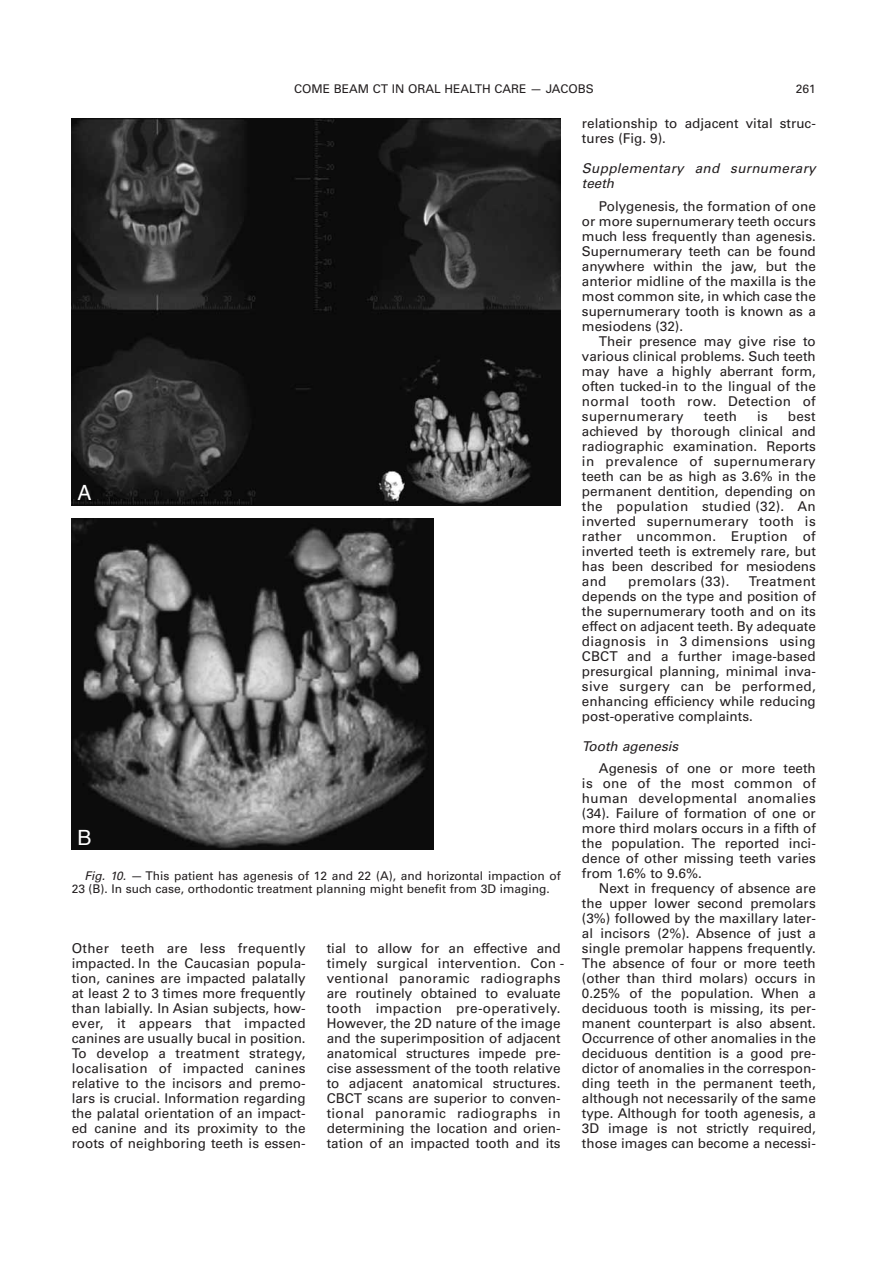
<style>
.page{position:relative;width:892px;height:1262px;background:#fff}
.page>*{position:absolute;margin:0;border:0;box-sizing:border-box;transform-origin:0 0}
.t1{font:21px "Helvetica";color:#fff}
.t2{font:13.5px/15px "Univers";color:#231f20;text-align:justify}
.t3{font:italic 13.5px/15px "Univers";letter-spacing:.02em;color:#231f20}
.t4{font:13.5px "Univers";letter-spacing:.02em;color:#231f20}
.t5{font:italic 13.5px "Univers";color:#231f20}
.t6{font:12px/13.5px "Univers";color:#231f20}
.s1{font-style:italic}
</style>
<div class="page">
<img style="left:72px;top:119px;width:489px;height:387px">
<img style="left:72px;top:518px;width:361px;height:332px">
<p class="t6" style="left:294px;top:83px;width:301px">COME BEAM CT IN ORAL HEALTH CARE — JACOBS</p>
<p class="t6" style="left:796px;top:83px;width:22px">261</p>
<h1 class="t1" style="left:78px;top:484px;width:16px">A</h1>
<h1 class="t1" style="left:78px;top:829px;width:16px">B</h1>
<p class="t6" style="left:72px;top:870px;width:491px;text-indent:13px"><span class="s1">Fig. 10.</span> — This patient has agenesis of 12 and 22 (A), and horizontal impaction of<br>23 (B). In such case, orthodontic treatment planning might benefit from 3D imaging.</p>
<p class="t2" style="left:72px;top:942px;width:236px">Other teeth are less frequently impacted. In the Caucasian popula&shy;tion, canines are impacted palatally at least 2 to 3 times more frequently than labially. In Asian subjects, how&shy;ever, it appears that impacted canines are usually bucal in position.<br>To develop a treatment strategy, localisation of impacted canines relative to the incisors and premo&shy;lars is crucial. Information regarding the palatal orientation of an impact&shy;ed canine and its proximity to the roots of neighboring teeth is essen-</p>
<p class="t2" style="left:327px;top:942px;width:239px;text-align:left">tial to allow for an effective and timely surgical intervention. Con - ventional panoramic radiographs are routinely obtained to evaluate tooth impaction pre-operatively.<br>However, the 2D nature of the image and the superimposition of adjacent anatomical structures impede pre&shy;cise assessment of the tooth relative to adjacent anatomical structures.<br>CBCT scans are superior to conven&shy;tional panoramic radiographs in determining the location and orien&shy;tation of an impacted tooth and its</p>
<p class="t2" style="left:582px;top:117px;width:235px">relationship to adjacent vital struc&shy;tures (Fig. 9).</p>
<p class="t3" style="left:582px;top:162px;width:235px">Supplementary and surnumerary teeth</p>
<p class="t2" style="left:582px;top:200px;width:235px;text-indent:17px">Polygenesis, the formation of one or more supernumerary teeth occurs much less frequently than agenesis.<br>Supernumerary teeth can be found anywhere within the jaw, but the anterior midline of the maxilla is the most common site, in which case the supernumerary tooth is known as a mesiodens (32).</p>
<p class="t2" style="left:582px;top:335px;width:235px;text-indent:17px">Their presence may give rise to various clinical problems. Such teeth may have a highly aberrant form, often tucked-in to the lingual of the normal tooth row. Detection of supernumerary</p>
<p class="t2" style="left:582px;top:410px;width:235px;text-indent:206px">best achieved by thorough clinical and radiographic examination. Reports in prevalence of supernumerary teeth can be as high as 3.6% in the permanent dentition, depending on the population studied (32). An inverted supernumerary tooth is rather uncommon. Eruption of inverted teeth is extremely rare, but has been described for mesiodens and</p>
<p class="t2" style="left:704px;top:410px;width:35px">teeth</p>
<p class="t2" style="left:757px;top:410px;width:12px">is</p>
<p class="t4" style="left:628px;top:576px;width:103px">premolars (33).</p>
<p class="t2" style="left:582px;top:575px;width:235px;text-indent:167px">Treatment depends on the type and position of the supernumerary tooth and on its effect on adjacent teeth. By adequate diagnosis in 3 dimensions using CBCT and a further image-based presurgical planning, minimal inva&shy;sive surgery can be performed, enhancing efficiency while reducing post-operative complaints.</p>
<p class="t5" style="left:582px;top:741px;width:98px">Tooth agenesis</p>
<p class="t2" style="left:582px;top:762px;width:235px;text-indent:17px">Agenesis of one or more teeth is one of the most common of human developmental anomalies (34). Failure of formation of one or more third molars occurs in a fifth of the population. The reported inci&shy;dence of other missing teeth varies from 1.6% to 9.6%.</p>
<p class="t2" style="left:582px;top:882px;width:235px;text-indent:17px">Next in frequency of absence are the upper lower second premolars (3%) followed by the maxillary later&shy;al incisors (2%). Absence of just a single premolar happens frequently.<br>The absence of four or more teeth (other than third molars) occurs in 0.25% of the population. When a deciduous tooth is missing, its per&shy;manent counterpart is also absent.<br>Occurrence of other anomalies in the deciduous dentition is a good pre&shy;dictor of anomalies in the correspon&shy;ding teeth in the permanent teeth, although not necessarily of the same type. Although for tooth agenesis, a 3D image is not strictly required, those images can become a necessi-</p>
</div>
